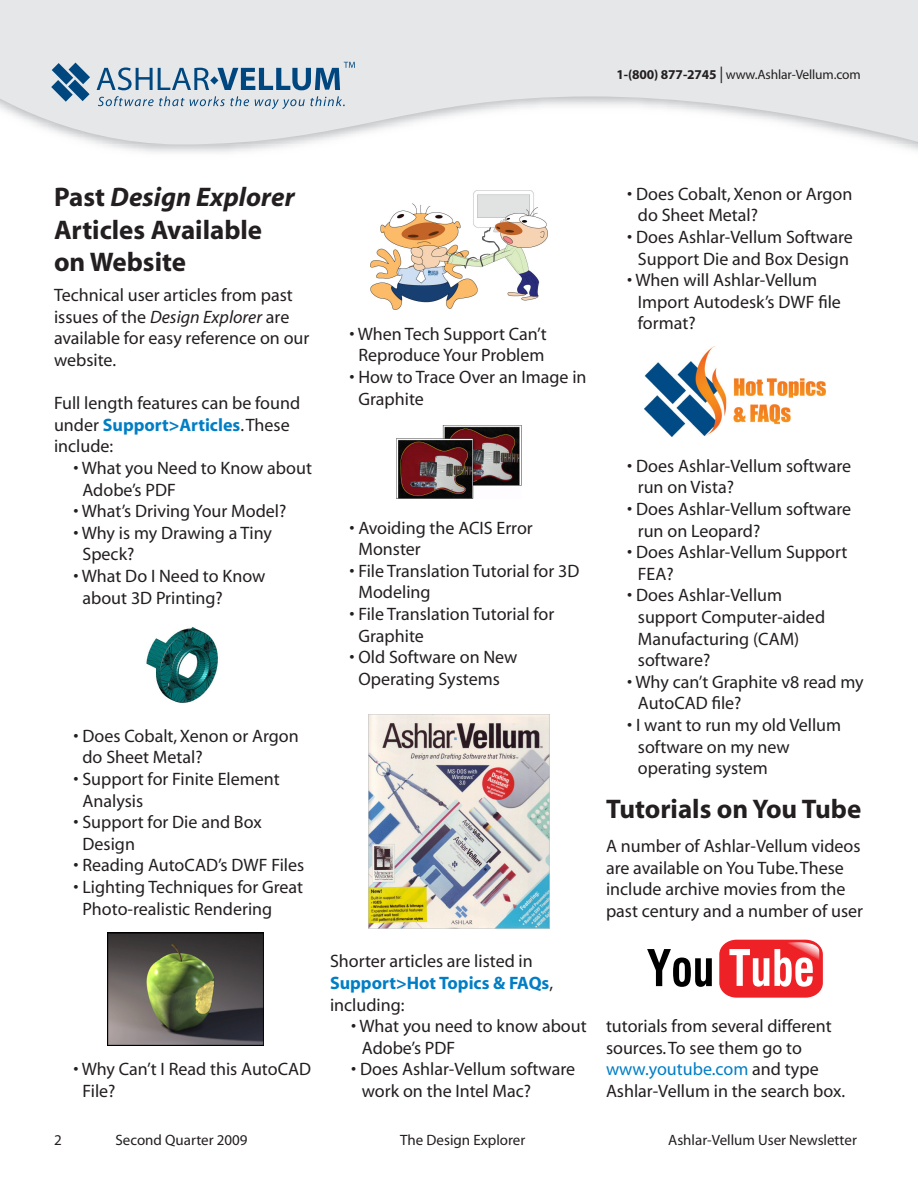
<style>
.page{position:relative;width:918px;height:1188px;background:#fff}
.page>*{position:absolute;margin:0;border:0;box-sizing:border-box;transform-origin:0 0}
.t1{font:700 27px/32.4px "Myriad";color:#231f20}
.t2{font:21px "Myriad";letter-spacing:-.02em;color:#231f20}
.t3{font:18px/21.6px "Myriad";color:#231f20}
.t4{font:15px "Myriad";color:#231f20}
.t5{font:13.5px "Myriad";letter-spacing:-.01em;color:#231f20}
.s1{font-weight:700}
.s2{font-size:16.5px}
.s3{font-style:italic}
.s4{font-weight:700;color:#007ec5}
.s5{color:#007ec5}
</style>
<div class="page">
<svg style="left:0;top:0;width:918px;height:149px;fill:#e6e7e9"></svg>
<svg style="left:98px;top:96px;width:151px;height:10px;background:#b3c3d1"></svg>
<svg style="left:255px;top:96px;width:90px;height:13px"></svg>
<svg style="left:51px;top:63px;width:39px;height:39px;background:#6a91b0"></svg>
<svg style="left:97px;top:62px;width:258px;height:28px;background:#9fb5c8"></svg>
<img style="left:146px;top:627px;width:72px;height:76px">
<img style="left:645px;top:346px;width:180px;height:90px">
<img style="left:396px;top:425px;width:126px;height:73px">
<svg style="left:719px;top:940px;width:104px;height:58px"></svg>
<svg style="left:647px;top:949px;width:65px;height:38px"></svg>
<img style="left:108px;top:932px;width:156px;height:114px">
<img style="left:370px;top:191px;width:178px;height:118px">
<img style="left:368px;top:714px;width:182px;height:214px">
<p class="t5" style="left:616px;top:68px;width:246px"><span class="s1">1-(800) 877-2745</span> <span class="s2">|</span> www.Ashlar-Vellum.com</p>
<p class="t1" style="left:54px;top:182px;width:242px">Past <span class="s3">Design Explorer<br></span>Articles Available on Website</p>
<p class="t3" style="left:54px;top:285px;width:257px">Technical user articles from past issues of the <span class="s3">Design Explorer</span> are available for easy reference on our website.</p>
<p class="t3" style="left:54px;top:393px;width:248px">Full length features can be found under <span class="s4">Support&gt;Articles</span>. These include:</p>
<p class="t3" style="left:82px;top:458px;width:231px;text-indent:-9px">• What you Need to Know about<br>Adobe’s PDF</p>
<p class="t3" style="left:74px;top:501px;width:214px">• What’s Driving Your Model?</p>
<p class="t3" style="left:82px;top:523px;width:191px;text-indent:-9px">• Why is my Drawing a Tiny<br>Speck?</p>
<p class="t3" style="left:82px;top:566px;width:184px;text-indent:-9px">• What Do I Need to Know about 3D Printing?</p>
<p class="t3" style="left:82px;top:726px;width:218px;text-indent:-9px">• Does Cobalt, Xenon or Argon do Sheet Metal?</p>
<p class="t3" style="left:82px;top:769px;width:199px;text-indent:-9px">• Support for Finite Element<br>Analysis</p>
<p class="t3" style="left:82px;top:812px;width:181px;text-indent:-9px">• Support for Die and Box<br>Design</p>
<p class="t3" style="left:74px;top:855px;width:232px">• Reading AutoCAD’s DWF Files</p>
<p class="t3" style="left:82px;top:877px;width:222px;text-indent:-9px">• Lighting Techniques for Great<br>Photo-realistic Rendering</p>
<p class="t3" style="left:82px;top:1059px;width:230px;text-indent:-9px">• Why Can’t I Read this AutoCAD<br>File?</p>
<p class="t3" style="left:350px;top:324px;width:199px;text-align:center">• When Tech Support Can’t<br>Reproduce Your Problem</p>
<p class="t3" style="left:358px;top:367px;width:230px;text-indent:-9px">• How to Trace Over an Image in<br>Graphite</p>
<p class="t3" style="left:358px;top:518px;width:176px;text-indent:-9px">• Avoiding the ACIS Error<br>Monster</p>
<p class="t3" style="left:358px;top:561px;width:222px;text-indent:-9px">• File Translation Tutorial for 3D<br>Modeling</p>
<p class="t3" style="left:358px;top:604px;width:197px;text-indent:-9px">• File Translation Tutorial for<br>Graphite</p>
<p class="t3" style="left:350px;top:647px;width:170px;text-align:center">• Old Software on New<br>Operating Systems</p>
<p class="t3" style="left:330px;top:951px;width:225px">Shorter articles are listed in<br><span class="s4">Support&gt;Hot Topics &amp; FAQs</span>, including:</p>
<p class="t3" style="left:362px;top:1016px;width:226px;text-indent:-11px">• What you need to know about<br>Adobe’s PDF</p>
<p class="t3" style="left:362px;top:1059px;width:215px;text-indent:-11px">• Does Ashlar-Vellum software work on the Intel Mac?</p>
<p class="t3" style="left:638px;top:184px;width:216px;text-indent:-11px">• Does Cobalt, Xenon or Argon do Sheet Metal?</p>
<p class="t3" style="left:627px;top:227px;width:227px;text-align:center">• Does Ashlar-Vellum Software<br>Support Die and Box Design</p>
<p class="t3" style="left:638px;top:270px;width:205px;text-indent:-11px">• When will Ashlar-Vellum<br>Import Autodesk’s DWF file format?</p>
<p class="t3" style="left:638px;top:456px;width:215px;text-indent:-11px">• Does Ashlar-Vellum software run on Vista?</p>
<p class="t3" style="left:638px;top:499px;width:215px;text-indent:-11px">• Does Ashlar-Vellum software run on Leopard?</p>
<p class="t3" style="left:638px;top:542px;width:211px;text-indent:-11px">• Does Ashlar-Vellum Support<br>FEA?</p>
<p class="t3" style="left:638px;top:585px;width:189px;text-indent:-11px">• Does Ashlar-Vellum support Computer-aided<br>Manufacturing (CAM) software?</p>
<p class="t3" style="left:638px;top:672px;width:227px;text-indent:-11px">• Why can’t Graphite v8 read my<br>AutoCAD file?</p>
<p class="t3" style="left:638px;top:715px;width:205px;text-indent:-11px">• I want to run my old Vellum software on my new operating system</p>
<p class="t1" style="left:606px;top:793px;width:257px">Tutorials on You Tube</p>
<p class="t3" style="left:606px;top:836px;width:259px">A number of Ashlar-Vellum videos are available on You Tube. These include archive movies from the past century and a number of user</p>
<p class="t3" style="left:606px;top:1016px;width:241px">tutorials from several different sources. To see them go to <span class="s5">www.youtube.com</span> and type<br>Ashlar-Vellum in the search box.</p>
<p class="t2" style="left:117px;top:1131px;width:170px">Powered by <span class="s1">Vellum</span></p>
<p class="t4" style="left:54px;top:1133px;width:9px">2</p>
<p class="t4" style="left:115px;top:1133px;width:134px">Second Quarter 2009</p>
<p class="t4" style="left:400px;top:1133px;width:127px">The Design Explorer</p>
<p class="t4" style="left:668px;top:1133px;width:190px">Ashlar-Vellum User Newsletter</p>
</div>
